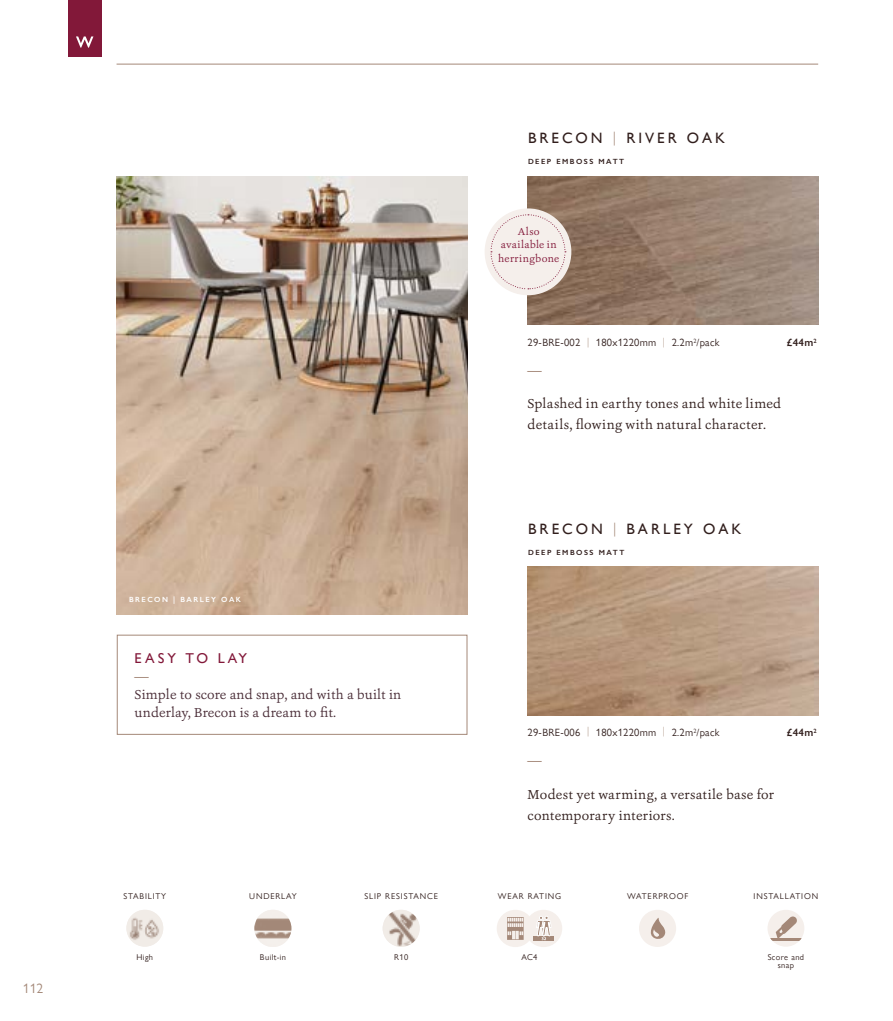
<style>
.page{position:relative;width:893px;height:1021px;background:#fff}
.page>*{position:absolute;margin:0;border:0;box-sizing:border-box;transform-origin:0 0}
.t1{font:15px "Gill Sans";letter-spacing:.2em;color:#311e1c}
.t2{font:500 14.25px "Gill Sans Nova";letter-spacing:.205em;color:#821839}
.t3{font:500 14.25px "Gill Sans Nova";color:#a48878}
.t4{font:13.5px/21px "Ashbury";letter-spacing:.025em;color:#311e1c}
.t5{font:13.5px/18px "Ashbury";letter-spacing:.01em;color:#492c36}
.t6{font:13.5px "Gill Sans Nova";color:#a48878}
.t7{font:10.5px "Gill Sans Nova";letter-spacing:.025em;color:#311e1c}
.t8{font:10.5px/13.5px "Ashbury";letter-spacing:.03em;color:#821839;text-align:center}
.t9{font:600 10.5px "Gill Sans Nova";letter-spacing:.025em;color:#311e1c}
.t10{font:8.4px "Gill Sans Nova";letter-spacing:.1em;color:#311e1c}
.t11{font:8.4px/8.4px "Gill Sans Nova";letter-spacing:.05em;color:#311e1c;text-align:center}
.t12{font:600 7.5px "Gill Sans";letter-spacing:.2em;color:#311e1c}
.t13{font:600 7.5px "Gill Sans";letter-spacing:.2em;color:#fff}
.s1{font-weight:300;color:#a48878}
</style>
<div class="page">
<hr style="left:117px;top:64px;width:701px;height:1px;background:#a48878">
<img style="left:528px;top:566px;width:290px;height:149px">
<img style="left:528px;top:176px;width:290px;height:149px">
<div style="left:485px;top:208px;width:86px;height:87px;background:#f5efeb;border-radius:50%"></div>
<svg style="left:490px;top:214px;width:76px;height:75px"></svg>
<img style="left:116px;top:177px;width:351px;height:438px">
<div style="left:117px;top:634px;width:350px;height:100px;border:1px solid #a48878"></div>
<img style="left:126px;top:909px;width:37px;height:37px;border-radius:18px">
<img style="left:254px;top:909px;width:37px;height:37px;border-radius:19px">
<img style="left:383px;top:909px;width:37px;height:37px;border-radius:19px">
<div style="left:525px;top:909px;width:37px;height:38px;background:#f5efeb;border-radius:50%"></div>
<hr style="left:534px;top:936px;width:20px;height:4px;background:#a48878">
<svg style="left:536px;top:916px;width:15px;height:24px"></svg>
<div style="left:497px;top:909px;width:37px;height:38px;background:#f5efeb;border-radius:50%"></div>
<svg style="left:507px;top:917px;width:17px;height:22px"></svg>
<div style="left:639px;top:909px;width:37px;height:37px;background:#f5efeb;border-radius:50%"></div>
<svg style="left:650px;top:918px;width:16px;height:21px"></svg>
<svg style="left:767px;top:909px;width:37px;height:37px"></svg>
<svg style="left:767px;top:916px;width:37px;height:24px"></svg>
<div style="left:68px;top:0;width:33px;height:56px;background:#821839"></div>
<svg style="left:76px;top:36px;width:17px;height:12px"></svg>
<p class="t6" style="left:23px;top:979px;width:22px">112</p>
<p class="t1" style="left:528px;top:129px;width:199px">BRECON <span class="s1">|</span> RIVER OAK</p>
<p class="t12" style="left:528px;top:157px;width:98px">DEEP EMBOSS MATT</p>
<p class="t8" style="left:498px;top:224px;width:62px">Also available in herringbone</p>
<p class="t7" style="left:528px;top:336px;width:193px">29-BRE-002 <span class="s1">|</span> 180x1220mm <span class="s1">|</span> 2.2m<sup>2</sup>/pack</p>
<p class="t9" style="left:787px;top:336px;width:31px">£44m<sup>2</sup></p>
<p class="t3" style="left:528px;top:361px;width:16px">—</p>
<p class="t4" style="left:528px;top:393px;width:255px">Splashed in earthy tones and white limed details, flowing with natural character.</p>
<p class="t1" style="left:528px;top:520px;width:215px">BRECON <span class="s1">|</span> BARLEY OAK</p>
<p class="t12" style="left:528px;top:548px;width:98px">DEEP EMBOSS MATT</p>
<p class="t13" style="left:129px;top:595px;width:113px">BRECON | BARLEY OAK</p>
<p class="t2" style="left:135px;top:649px;width:114px">EASY TO LAY</p>
<p class="t3" style="left:135px;top:667px;width:16px">—</p>
<p class="t5" style="left:135px;top:685px;width:268px">Simple to score and snap, and with a built in underlay, Brecon is a dream to fit.</p>
<p class="t7" style="left:528px;top:726px;width:193px">29-BRE-006 <span class="s1">|</span> 180x1220mm <span class="s1">|</span> 2.2m<sup>2</sup>/pack</p>
<p class="t9" style="left:787px;top:726px;width:31px">£44m<sup>2</sup></p>
<p class="t3" style="left:528px;top:751px;width:16px">—</p>
<p class="t4" style="left:528px;top:784px;width:248px">Modest yet warming, a versatile base for contemporary interiors.</p>
<p class="t10" style="left:123px;top:891px;width:44px">STABILITY</p>
<p class="t10" style="left:249px;top:891px;width:49px">UNDERLAY</p>
<p class="t10" style="left:365px;top:891px;width:75px">SLIP RESISTANCE</p>
<p class="t10" style="left:498px;top:891px;width:65px">WEAR RATING</p>
<p class="t10" style="left:627px;top:891px;width:63px">WATERPROOF</p>
<p class="t10" style="left:754px;top:891px;width:66px">INSTALLATION</p>
<p class="t10" style="left:136px;top:951px;width:18px">High</p>
<p class="t10" style="left:260px;top:951px;width:28px">Built-in</p>
<p class="t10" style="left:394px;top:951px;width:16px">R10</p>
<p class="t10" style="left:521px;top:951px;width:18px">AC4</p>
<p class="t11" style="left:768px;top:952px;width:38px">Score and snap</p>
</div>
